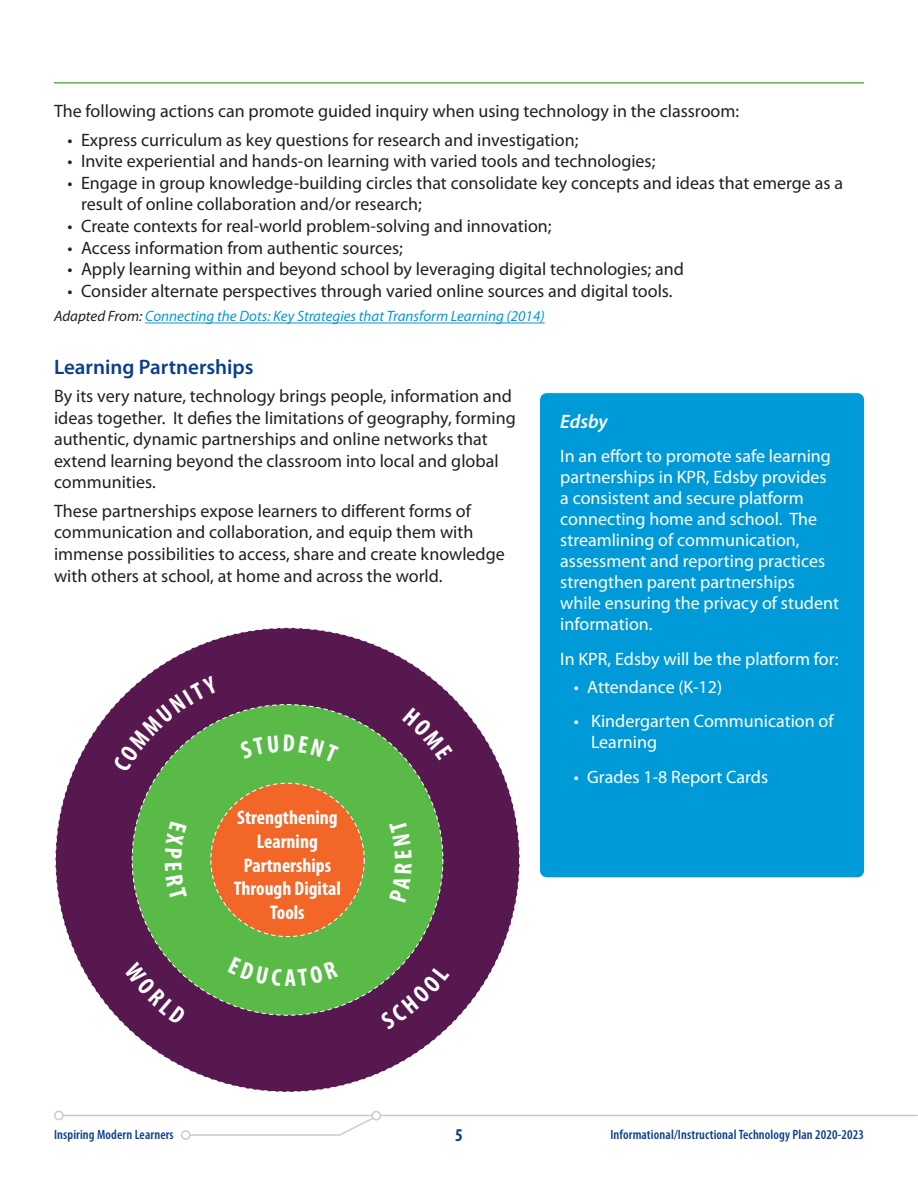
<style>
.page{position:relative;width:918px;height:1188px;background:#fff}
.page>*{position:absolute;margin:0;border:0;box-sizing:border-box;transform-origin:0 0}
.Subheading{font:600 21px "Myriad Pro";color:#0b3e8c}
.t1{font:700 condensed 19.65px/23.7px "Myriad Pro";color:#fff;text-align:center}
.Sub-subheading{font:italic 600 19.5px "Myriad Pro";letter-spacing:-.005em;color:#fff}
.Body_Copy{font:18px/21.6px "Myriad Pro";color:#231f20}
.Sub-subheading-2{font:18px/21px "Myriad Pro";color:#fff}
.t2{font:700 condensed 18px "Myriad Pro";color:#0b3e8c}
.Body_Copy-2{font:italic 15px "Myriad Pro";color:#009ad9}
.t3{font:600 condensed 13.5px "Myriad Pro";letter-spacing:.01em;color:#0b3e8c}
.s1{color:#231f20}
</style>
<div class="page">
<hr style="left:61px;top:1115px;width:856px;height:1px;background:#cacbcc">
<div style="left:54px;top:1111px;width:10px;height:9px;border:2px solid #cacbcc;border-radius:50%"></div>
<svg style="left:185px;top:1113px;width:196px;height:23px"></svg>
<div style="left:182px;top:1131px;width:8px;height:8px;background:#fff;border-radius:50%"></div>
<div style="left:181px;top:1130px;width:10px;height:10px;border:2px solid #cacbcc;border-radius:50%"></div>
<div style="left:372px;top:1112px;width:8px;height:8px;background:#fff;border-radius:50%"></div>
<div style="left:371px;top:1111px;width:10px;height:9px;border:2px solid #cacbcc;border-radius:50%"></div>
<hr style="left:145px;top:323px;width:400px;height:1px;background:#009ad9">
<div style="left:540px;top:393px;width:324px;height:484px;background:#009ad9;border-radius:7px"></div>
<div style="left:56px;top:628px;width:464px;height:464px;background:#57174f;border-radius:50%"></div>
<div style="left:132px;top:705px;width:311px;height:310px;background:#5aba48;border-radius:50%"></div>
<div style="left:211px;top:783px;width:153px;height:154px;background:#f26728;border-radius:50%"></div>
<hr style="left:54px;top:82px;width:810px;height:2px;background:#5aba48">
<svg style="left:113px;top:676px;width:105px;height:97px"></svg>
<svg style="left:124px;top:961px;width:63px;height:64px"></svg>
<svg style="left:380px;top:965px;width:70px;height:65px"></svg>
<p class="Body_Copy" style="left:54px;top:100px;width:687px">The following actions can promote guided inquiry when using technology in the classroom:</p>
<p class="Body_Copy" style="left:68px;top:128px;width:512px">• Express curriculum as key questions for research and investigation;</p>
<p class="Body_Copy" style="left:68px;top:150px;width:589px">• Invite experiential and hands-on learning with varied tools and technologies;</p>
<p class="Body_Copy" style="left:81px;top:172px;width:764px;text-indent:-14px">• Engage in group knowledge-building circles that consolidate key concepts and ideas that emerge as a result of online collaboration and/or research;</p>
<p class="Body_Copy" style="left:68px;top:215px;width:486px">• Create contexts for real-world problem-solving and innovation;</p>
<p class="Body_Copy" style="left:68px;top:236px;width:337px">• Access information from authentic sources;</p>
<p class="Body_Copy" style="left:68px;top:258px;width:618px">• Apply learning within and beyond school by leveraging digital technologies; and</p>
<p class="Body_Copy" style="left:68px;top:280px;width:607px">• Consider alternate perspectives through varied online sources and digital tools.</p>
<p class="Body_Copy-2" style="left:54px;top:307px;width:492px"><span class="s1">Adapted From:</span> Connecting the Dots: Key Strategies that Transform Learning (2014)</p>
<p class="Subheading" style="left:54px;top:353px;width:201px">Learning Partnerships</p>
<p class="Body_Copy" style="left:54px;top:385px;width:463px">By its very nature, technology brings people, information and ideas together. It defies the limitations of geography, forming authentic, dynamic partnerships and online networks that extend learning beyond the classroom into local and global communities.</p>
<p class="Body_Copy" style="left:54px;top:500px;width:452px">These partnerships expose learners to different forms of communication and collaboration, and equip them with immense possibilities to access, share and create knowledge with others at school, at home and across the world.</p>
<p class="Sub-subheading" style="left:560px;top:409px;width:49px">Edsby</p>
<p class="Sub-subheading-2" style="left:560px;top:446px;width:280px">In an effort to promote safe learning partnerships in KPR, Edsby provides a consistent and secure platform connecting home and school. The streamlining of communication, assessment and reporting practices strengthen parent partnerships while ensuring the privacy of student information.</p>
<p class="Sub-subheading-2" style="left:560px;top:648px;width:280px">In KPR, Edsby will be the platform for:</p>
<p class="Sub-subheading-2" style="left:574px;top:676px;width:150px">• Attendance (K-12)</p>
<p class="Sub-subheading-2" style="left:591px;top:710px;width:244px;text-indent:-17px">• Kindergarten Communication of<br>Learning</p>
<p class="Sub-subheading-2" style="left:574px;top:766px;width:196px">• Grades 1-8 Report Cards</p>
<p class="t1" style="left:234px;top:806px;width:109px">Strengthening<br>Learning<br>Partnerships<br>Through Digital<br>Tools</p>
<p class="t3" style="left:54px;top:1126px;width:121px">Inspiring Modern Learners</p>
<p class="t2" style="left:455px;top:1124px;width:9px">5</p>
<p class="t3" style="left:610px;top:1126px;width:255px">Informational/Instructional Technology Plan 2020-2023</p>
</div>
